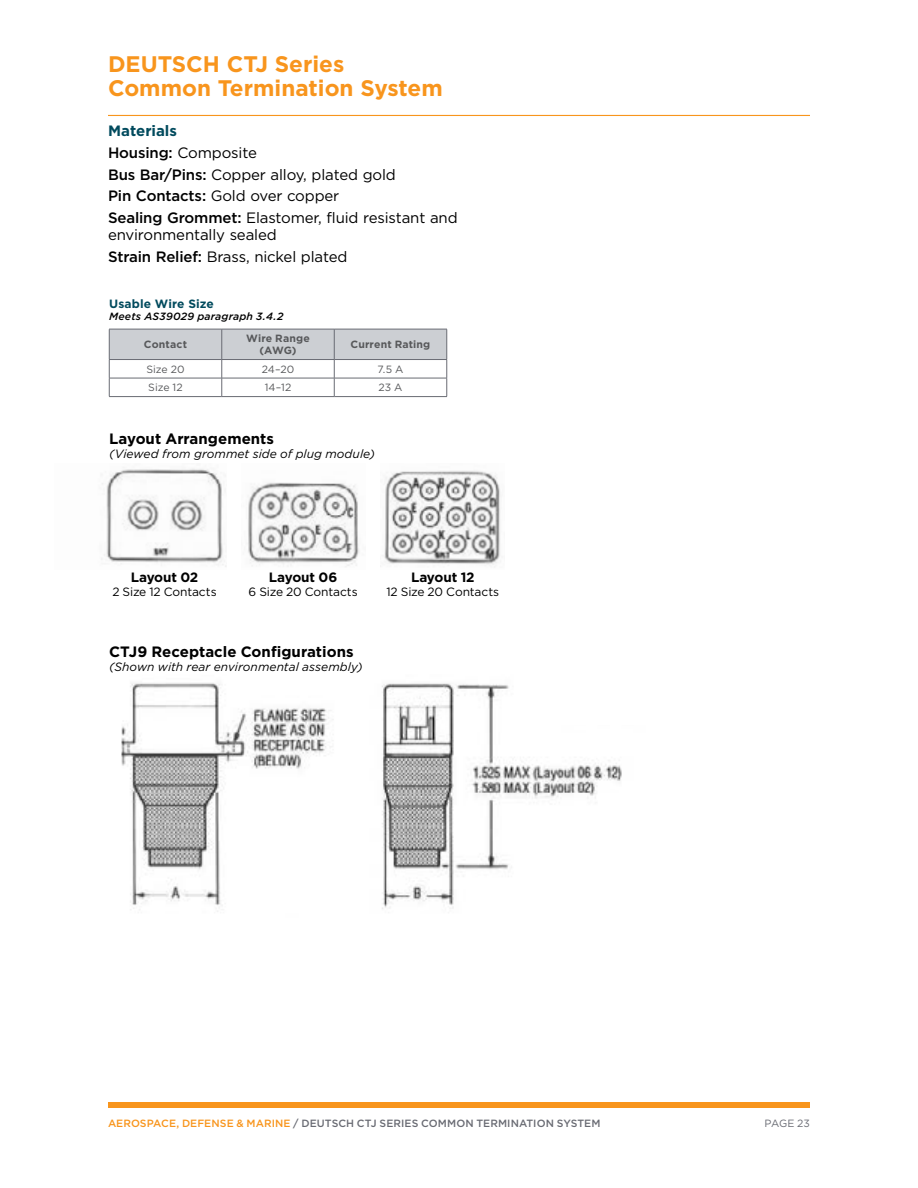
<style>
.page{position:relative;width:918px;height:1188px;background:#fff}
.page>*{position:absolute;margin:0;border:0;box-sizing:border-box;transform-origin:0 0}
.t1{font:700 22.5px/24px "Gotham";color:#f8951d}
.t2{font:15px/21.8px "Gotham";letter-spacing:-.01em;color:#000}
.t3{font:700 15px "Gotham";color:#000}
.t4{font:700 13.5px "Gotham";letter-spacing:-.01em;color:#000}
.t5{font:italic 12px "Gotham";color:#000}
.t6{font:12px "Gotham";letter-spacing:-.01em;color:#000}
.t7{font:700 12px "Gotham";letter-spacing:.01em;color:#004a5d}
.t8{font:500 10.5px "Gotham";letter-spacing:.005em;color:#696b73}
.t9{font:700 10.5px/12px "Gotham";letter-spacing:.015em;color:#58595b;text-align:center}
.t10{font:10.5px "Gotham";letter-spacing:.01em;color:#58595b}
.t11{font:italic 500 10.5px "Gotham";letter-spacing:.015em;color:#000}
.t12{font:10.5px "Gotham";letter-spacing:-.01em;color:#696b73}
.s1{font-weight:700;color:#004a5d}
.s2{font-weight:500}
.s3{color:#f8951d}
</style>
<div class="page">
<div style="left:108px;top:1102px;width:702px;height:6px;background:#f8951d"></div>
<img style="left:122px;top:683px;width:500px;height:229px">
<svg style="left:109px;top:329px;width:339px;height:67px"></svg>
<hr style="left:109px;top:396px;width:113px;height:1px;background:#696b73">
<hr style="left:222px;top:396px;width:112px;height:1px;background:#696b73">
<hr style="left:334px;top:396px;width:113px;height:1px;background:#696b73">
<img style="left:101px;top:468px;width:125px;height:99px">
<img style="left:248px;top:482px;width:112px;height:85px">
<img style="left:384px;top:470px;width:117px;height:97px">
<hr style="left:108px;top:115px;width:702px;height:1px;background:#f8951d">
<h1 class="t1" style="left:108px;top:52px;width:336px">DEUTSCH CTJ Series<br>Common Termination System</h1>
<p class="t2" style="left:108px;top:120px;width:351px"><span class="s1">Materials<br></span><span class="s2">Housing:</span> Composite<br><span class="s2">Bus Bar/Pins:</span> Copper alloy, plated gold<br><span class="s2">Pin Contacts:</span> Gold over copper<br><span class="s2">Sealing Grommet:</span> Elastomer, fluid resistant and</p>
<p class="t2" style="left:108px;top:224px;width:241px">environmentally sealed<br><span class="s2">Strain Relief:</span> Brass, nickel plated</p>
<p class="t7" style="left:109px;top:296px;width:106px">Usable Wire Size</p>
<p class="t11" style="left:109px;top:310px;width:176px">Meets AS39029 paragraph 3.4.2</p>
<p class="t9" style="left:144px;top:339px;width:45px">Contact</p>
<p class="t9" style="left:246px;top:333px;width:65px">Wire Range (AWG)</p>
<p class="t9" style="left:351px;top:339px;width:81px">Current Rating</p>
<p class="t10" style="left:146px;top:362px;width:40px">Size 20</p>
<p class="t10" style="left:262px;top:362px;width:34px">24–20</p>
<p class="t10" style="left:377px;top:362px;width:28px">7.5 A</p>
<p class="t10" style="left:148px;top:381px;width:36px">Size 12</p>
<p class="t10" style="left:265px;top:381px;width:28px">14–12</p>
<p class="t10" style="left:378px;top:381px;width:26px">23 A</p>
<p class="t3" style="left:109px;top:429px;width:167px">Layout Arrangements</p>
<p class="t5" style="left:109px;top:446px;width:267px">(Viewed from grommet side of plug module)</p>
<p class="t4" style="left:131px;top:569px;width:69px">Layout 02</p>
<p class="t6" style="left:112px;top:584px;width:106px">2 Size 12 Contacts</p>
<p class="t4" style="left:269px;top:569px;width:70px">Layout 06</p>
<p class="t6" style="left:249px;top:584px;width:111px">6 Size 20 Contacts</p>
<p class="t3" style="left:109px;top:642px;width:246px">CTJ9 Receptacle Configurations</p>
<p class="t5" style="left:109px;top:659px;width:255px">(Shown with rear environmental assembly)</p>
<p class="t4" style="left:411px;top:569px;width:65px">Layout 12</p>
<p class="t6" style="left:386px;top:584px;width:114px">12 Size 20 Contacts</p>
<p class="t8" style="left:108px;top:1116px;width:494px"><span class="s3">AEROSPACE, DEFENSE &amp; MARINE</span> / DEUTSCH CTJ SERIES COMMON TERMINATION SYSTEM</p>
<p class="t12" style="left:765px;top:1116px;width:47px">PAGE 23</p>
</div>
